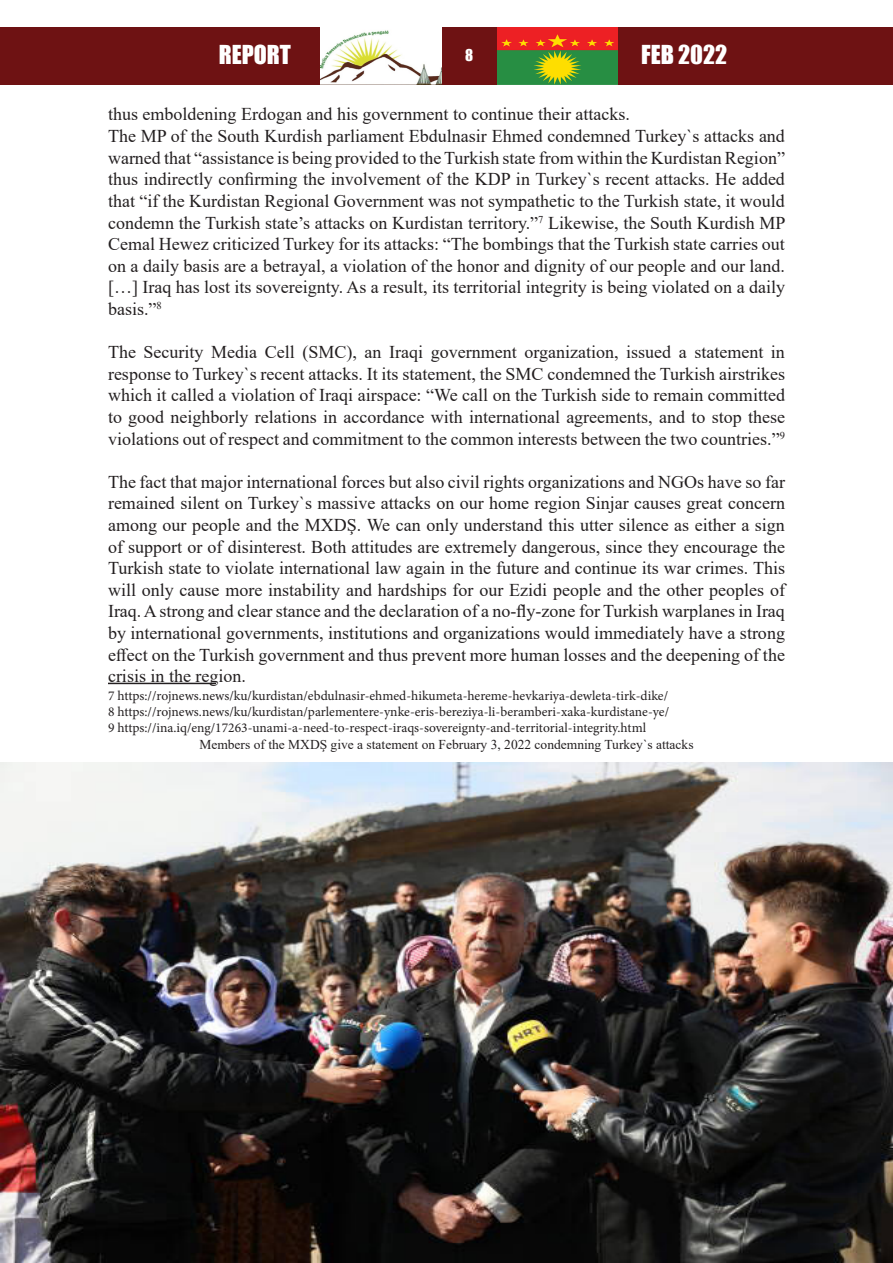
<style>
.page{position:relative;width:893px;height:1263px;background:#fff}
.page>*{position:absolute;margin:0;border:0;box-sizing:border-box;transform-origin:0 0}
.t1{font:24px "Impact";color:#fff}
.t2{font:18px/21.6px "Times New Roman";color:#231f20;text-align:justify}
.t3{font:15px "Impact";color:#fff}
.t4{font:13.5px "Minion Pro";color:#231f20}
.t5{font:13.5px "Times New Roman";color:#231f20}
</style>
<div class="page">
<img style="left:320px;top:30px;width:122px;height:55px">
<img style="left:496px;top:27px;width:123px;height:58px">
<div style="left:442px;top:27px;width:54px;height:58px;background:#6e1213"></div>
<div style="left:0;top:27px;width:320px;height:58px;background:#6e1213"></div>
<div style="left:619px;top:27px;width:274px;height:58px;background:#6e1213"></div>
<hr style="left:108px;top:683px;width:108px;height:1px;background:#231f20">
<img style="left:0;top:763px;width:893px;height:500px">
<h1 class="t1" style="left:219px;top:35px;width:74px">REPORT</h1>
<p class="t3" style="left:465px;top:43px;width:10px">8</p>
<h1 class="t1" style="left:641px;top:36px;width:88px">FEB 2022</h1>
<p class="t2" style="left:108px;top:103px;width:523px">thus emboldening Erdogan and his government to continue their attacks.</p>
<p class="t2" style="left:108px;top:125px;width:679px">The MP of the South Kurdish parliament Ebdulnasir Ehmed condemned Turkey`s attacks and warned that “assistance is being provided to the Turkish state from within the Kurdistan Region” thus indirectly confirming the involvement of the KDP in Turkey`s recent attacks. He added that “if the Kurdistan Regional Government was not sympathetic to the Turkish state, it would condemn the Turkish state’s attacks on Kurdistan territory.”<sup>7</sup> Likewise, the South Kurdish MP Cemal Hewez criticized Turkey for its attacks: “The bombings that the Turkish state carries out on a daily basis are a betrayal, a violation of the honor and dignity of our people and our land. […] Iraq has lost its sovereignty. As a result, its territorial integrity is being violated on a daily basis.”<sup>8</sup></p>
<p class="t2" style="left:108px;top:341px;width:678px">The Security Media Cell (SMC), an Iraqi government organization, issued a statement in response to Turkey`s recent attacks. It its statement, the SMC condemned the Turkish airstrikes which it called a violation of Iraqi airspace: “We call on the Turkish side to remain committed to good neighborly relations in accordance with international agreements, and to stop these violations out of respect and commitment to the common interests between the two countries.”<sup>9</sup></p>
<p class="t2" style="left:108px;top:470px;width:678px">The fact that major international forces but also civil rights organizations and NGOs have so far remained silent on Turkey`s massive attacks on our home region Sinjar causes great concern among our people and the MXDŞ. We can only understand this utter silence as either a sign of support or of disinterest. Both attitudes are extremely dangerous, since they encourage the Turkish state to violate international law again in the future and continue its war crimes. This will only cause more instability and hardships for our Ezidi people and the other peoples of Iraq. A strong and clear stance and the declaration of a no-fly-zone for Turkish warplanes in Iraq by international governments, institutions and organizations would immediately have a strong effect on the Turkish government and thus prevent more human losses and the deepening of the crisis in the region.</p>
<p class="t4" style="left:108px;top:686px;width:562px">7 https://rojnews.news/ku/kurdistan/ebdulnasir-ehmed-hikumeta-hereme-hevkariya-dewleta-tirk-dike/</p>
<p class="t4" style="left:108px;top:702px;width:563px">8 https://rojnews.news/ku/kurdistan/parlementere-ynke-eris-bereziya-li-beramberi-xaka-kurdistane-ye/</p>
<p class="t4" style="left:108px;top:719px;width:540px">9 https://ina.iq/eng/17263-unami-a-need-to-respect-iraqs-sovereignty-and-territorial-integrity.html</p>
<p class="t5" style="left:199px;top:735px;width:496px">Members of the MXDŞ give a statement on February 3, 2022 condemning Turkey`s attacks</p>
</div>
